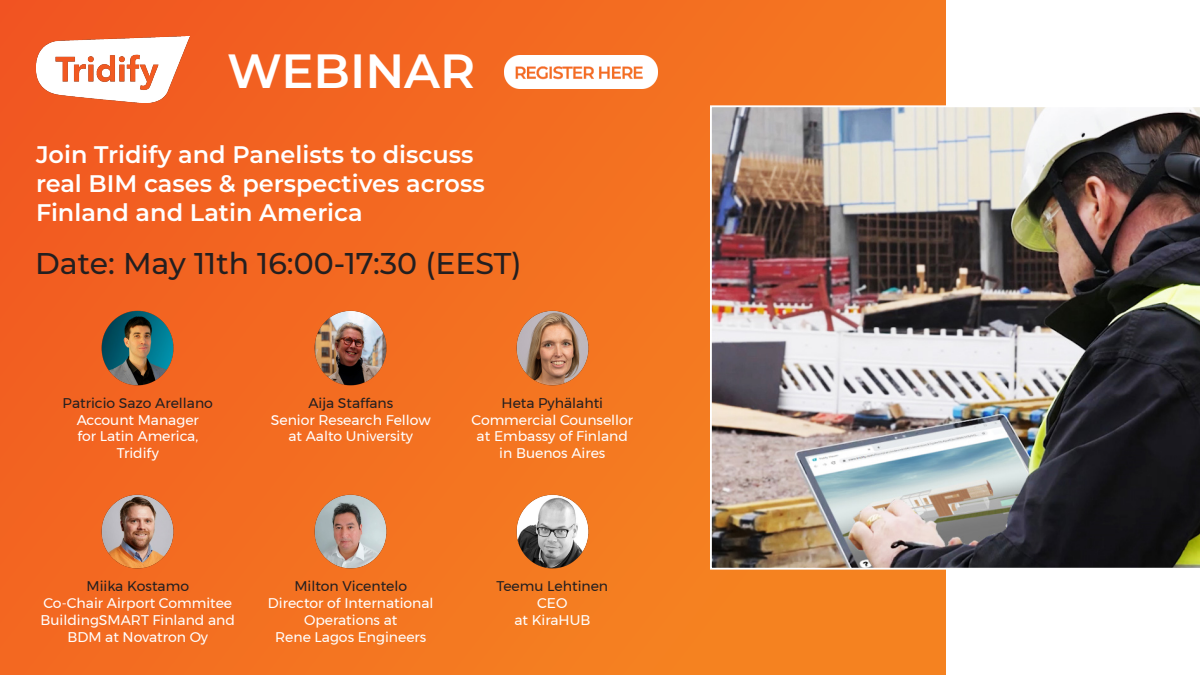
<style>
.page{position:relative;width:1200px;height:675px;background:#fff}
.page>*{position:absolute;margin:0;border:0;box-sizing:border-box;transform-origin:0 0}
.t1{font:600 48px "Montserrat";color:#fff}
.t2{font:500 30px "Montserrat";color:#231f20}
.t3{font:600 24px/28.8px "Montserrat";color:#fff}
.t4{font:14px/16.8px "Montserrat";color:#fff;text-align:center}
.t5{font:14px/16.8px "Montserrat";color:#231f20;text-align:center}
.s1{color:#231f20}
.s2{color:#fff}
</style>
<div class="page">
<div style="left:0;top:0;width:946px;height:675px;background:linear-gradient(to right,#f25f21,#f58121)"></div>
<img style="left:710px;top:105px;width:490px;height:465px">
<img style="left:36px;top:36px;width:154px;height:67px">
<img style="left:512px;top:490px;width:81px;height:83px">
<img style="left:311px;top:490px;width:80px;height:83px">
<img style="left:98px;top:490px;width:80px;height:83px">
<img style="left:512px;top:307px;width:81px;height:82px">
<img style="left:311px;top:307px;width:80px;height:82px">
<img style="left:98px;top:307px;width:80px;height:82px">
<img style="left:504px;top:55px;width:153px;height:34px">
<p class="t1" style="left:227px;top:37px;width:250px">WEBINAR</p>
<p class="t3" style="left:36px;top:139px;width:450px">Join Tridify and Panelists to discuss real BIM cases &amp; perspectives across<br>Finland and Latin America</p>
<p class="t2" style="left:35px;top:243px;width:488px">Date: May 11th 16:00-17:30 (EEST)</p>
<p class="t4" style="left:271px;top:394px;width:161px"><span class="s1">Aija Staffans<br></span>Senior Research Fellow at Aalto University</p>
<p class="t4" style="left:63px;top:394px;width:152px"><span class="s1">Patricio Sazo Arellano<br></span>Account Manager<br>for Latin America,<br>Tridify</p>
<p class="t4" style="left:471px;top:394px;width:163px"><span class="s1">Heta Pyhälahti<br></span>Commercial Counsellor at Embassy of Finland in Buenos Aires</p>
<p class="t4" style="left:41px;top:578px;width:196px"><span class="s1">Miika Kostamo<br></span>Co-Chair Airport Commitee<br>BuildingSMART Finland and<br>BDM at Novatron Oy</p>
<p class="t4" style="left:268px;top:578px;width:167px"><span class="s1">Milton Vicentelo<br></span>Director of International<br>Operations at<br>Rene Lagos Engineers</p>
<p class="t5" style="left:496px;top:578px;width:113px">Teemu Lehtinen<br><span class="s2">CEO<br>at KiraHUB</span></p>
</div>
